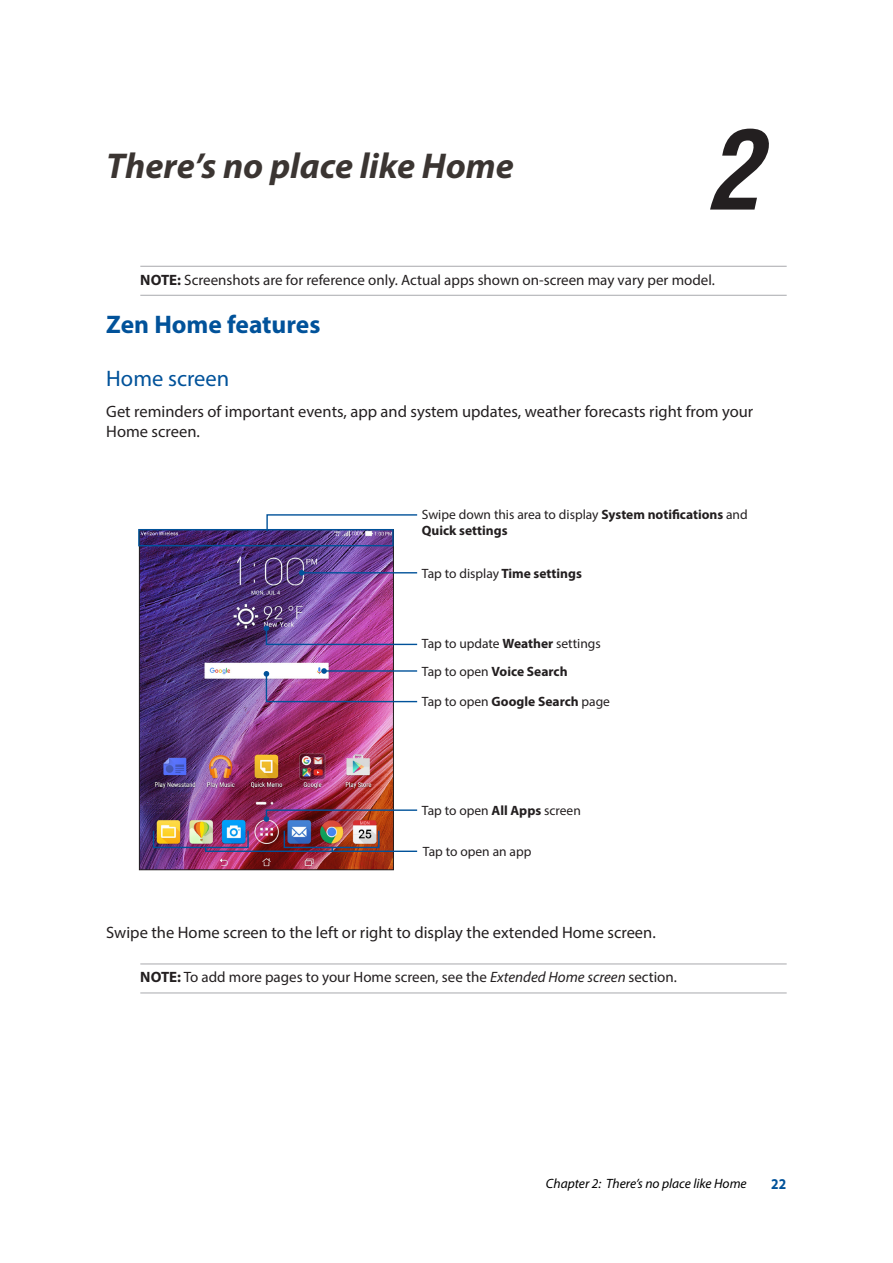
<style>
.page{position:relative;width:893px;height:1263px;background:#fff}
.page>*{position:absolute;margin:0;border:0;box-sizing:border-box;transform-origin:0 0}
.Chapter_No{font:italic 700 condensed 108px "Helvetica";color:#231f20}
.Chapter_Title__No_TO{font:italic 700 36px "Myriad Pro";color:#3b3532}
.Chapter_section{font:700 25.5px "Myriad Pro";color:#01529a}
.Heading_1{font:22.5px "Myriad Pro";color:#01529a}
.Body_Text{font:16.5px/19.8px "Myriad Pro";color:#231f20}
.Message{font:15px "Myriad Pro";color:#231f20}
.Page_No__Right{font:700 15px "Myriad Pro";color:#01529a;scale:.9 1}
.Figure_Label_-_Left{font:13.5px "Myriad Pro";color:#231f20}
.Figure_Label_-_Left-2{font:700 13.5px/16.2px "Myriad Pro";color:#231f20}
.t1{font:italic 13.5px "Myriad Pro";color:#000}
.s1{font-weight:700}
.s2{font-weight:400}
.s3{font-style:italic}
</style>
<div class="page">
<img style="left:141px;top:531px;width:251px;height:337px">
<hr style="left:140px;top:266px;width:647px;height:1px;background:#a8a9ad">
<hr style="left:140px;top:295px;width:647px;height:1px;background:#a8a9ad">
<svg style="left:266px;top:514px;width:152px;height:18px"></svg>
<div style="left:138px;top:529px;width:256px;height:17px;border:1px solid #01529a"></div>
<img style="left:264px;top:668px;width:154px;height:35px">
<img style="left:264px;top:625px;width:154px;height:21px">
<hr style="left:302px;top:572px;width:115px;height:1px;background:#01529a">
<svg style="left:299px;top:570px;width:6px;height:6px"></svg>
<div style="left:153px;top:830px;width:96px;height:18px;border:1px solid #01529a"></div>
<svg style="left:204px;top:845px;width:214px;height:8px"></svg>
<img style="left:264px;top:809px;width:154px;height:13px">
<hr style="left:140px;top:963px;width:647px;height:1px;background:#a8a9ad">
<hr style="left:140px;top:992px;width:647px;height:1px;background:#a8a9ad">
<p class="Chapter_Title__No_TO" style="left:106px;top:142px;width:409px">There’s no place like Home</p>
<p class="Chapter_No" style="left:706px;top:99px;width:55px">2</p>
<p class="Message" style="left:140px;top:270px;width:576px"><span class="s1">NOTE:</span> Screenshots are for reference only. Actual apps shown on-screen may vary per model.</p>
<p class="Chapter_section" style="left:106px;top:308px;width:216px">Zen Home features</p>
<p class="Heading_1" style="left:106px;top:365px;width:124px">Home screen</p>
<p class="Body_Text" style="left:106px;top:401px;width:648px">Get reminders of important events, app and system updates, weather forecasts right from your<br>Home screen.</p>
<p class="Figure_Label_-_Left-2" style="left:422px;top:506px;width:327px"><span class="s2">Swipe down this area to display</span> System notifications <span class="s2">and<br></span>Quick settings</p>
<p class="Figure_Label_-_Left" style="left:422px;top:565px;width:162px">Tap to display <span class="s1">Time settings</span></p>
<p class="Figure_Label_-_Left" style="left:422px;top:635px;width:180px">Tap to update <span class="s1">Weather</span> settings</p>
<p class="Figure_Label_-_Left-2" style="left:422px;top:663px;width:147px"><span class="s2">Tap to open</span> Voice Search</p>
<p class="Figure_Label_-_Left" style="left:422px;top:693px;width:190px">Tap to open <span class="s1">Google Search</span> page</p>
<p class="Figure_Label_-_Left" style="left:422px;top:802px;width:161px">Tap to open <span class="s1">All Apps</span> screen</p>
<p class="Figure_Label_-_Left" style="left:423px;top:843px;width:110px">Tap to open an app</p>
<p class="Body_Text" style="left:106px;top:923px;width:551px">Swipe the Home screen to the left or right to display the extended Home screen.</p>
<p class="Message" style="left:140px;top:968px;width:538px"><span class="s1">NOTE:</span> To add more pages to your Home screen, see the <span class="s3">Extended Home screen</span> section.</p>
<p class="t1" style="left:546px;top:1175px;width:202px">Chapter 2: There’s no place like Home</p>
<p class="Page_No__Right" style="left:771px;top:1174px;width:18px">22</p>
</div>
